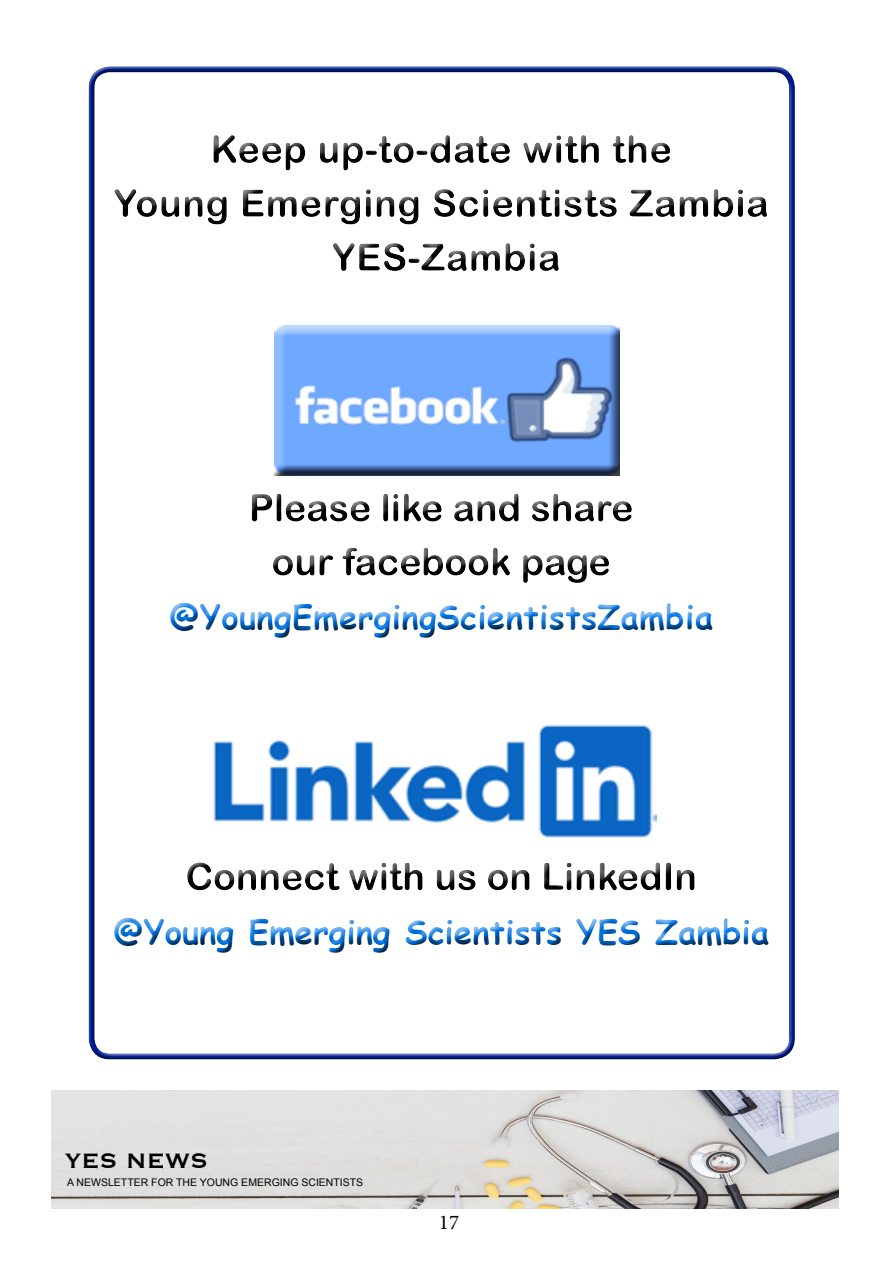
<style>
.page{position:relative;width:893px;height:1263px;background:#fff}
.page>*{position:absolute;margin:0;border:0;box-sizing:border-box;transform-origin:0 0}
.t1{font:700 33px "Comic Sans MS";letter-spacing:.01em;color:#0173e3}
.t2{font:27px "Copperplate";color:#000}
.t3{font:21px "Minion Pro";color:#000}
.t4{font:10.5px "Arial";color:#000}
</style>
<div class="page">
<img style="left:51px;top:1090px;width:788px;height:119px">
<div style="left:78px;top:57px;width:722px;height:999px;background:#fff;opacity:.75"></div>
<div style="left:84px;top:69px;width:722px;height:992px;background:#000;opacity:.75"></div>
<img style="left:211px;top:707px;width:446px;height:156px">
<p class="t1" style="left:169px;top:593px;width:545px">@YoungEmergingScientistsZambia</p>
<p class="t1" style="left:113px;top:907px;width:658px">@Young Emerging Scientists YES Zambia</p>
<p class="t2" style="left:65px;top:1143px;width:145px">YES NEWS</p>
<p class="t4" style="left:67px;top:1175px;width:297px">A NEWSLETTER FOR THE YOUNG EMERGING SCIENTISTS</p>
<p class="t3" style="left:439px;top:1208px;width:22px">17</p>
</div>
